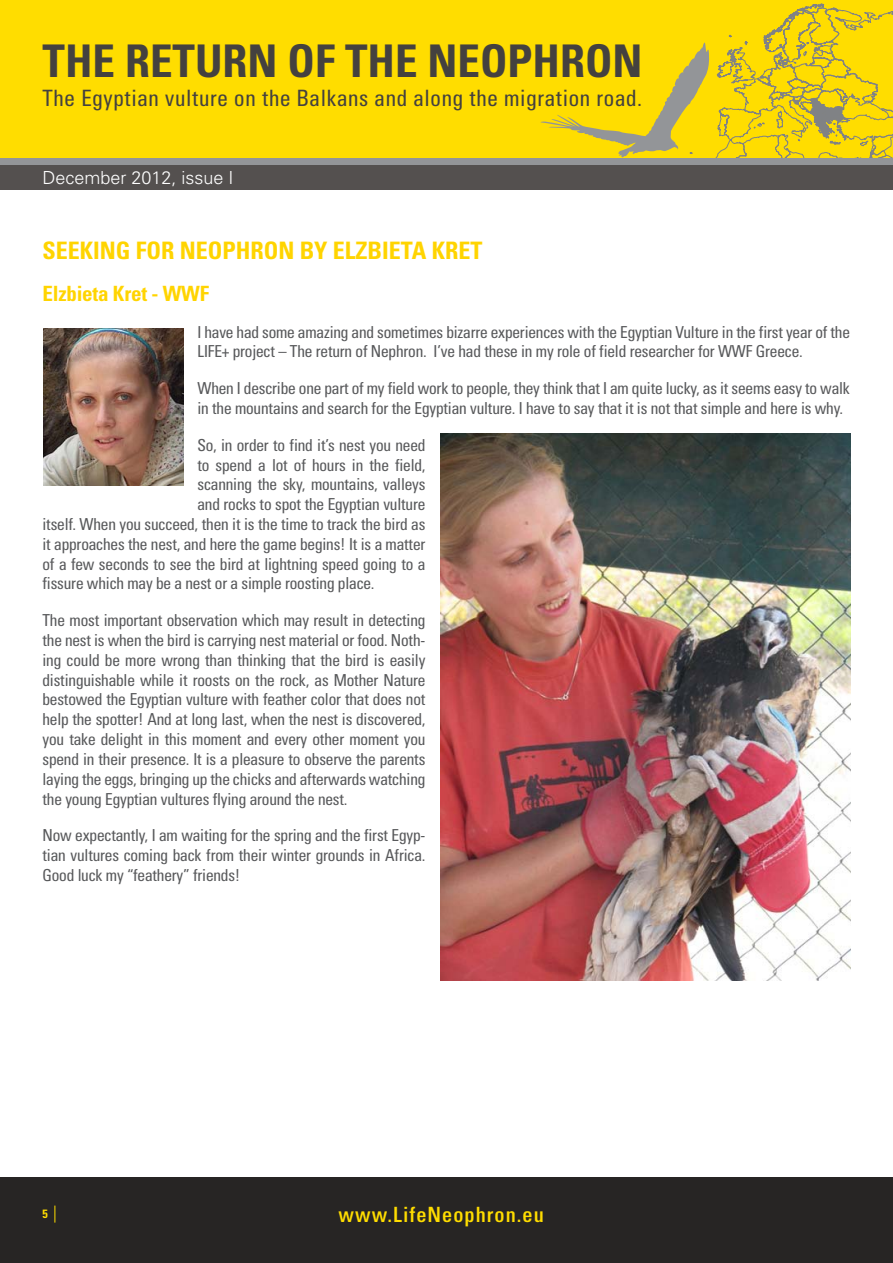
<style>
.page{position:relative;width:893px;height:1263px;background:#fff}
.page>*{position:absolute;margin:0;border:0;box-sizing:border-box;transform-origin:0 0}
.t1{font:700 45px "SP Universus Cond";color:#44413f}
.t2{font:700 24px "SP Universus Cond";color:#ffd400}
.t3{font:22.5px "SP Universus Cond";letter-spacing:.03em;color:#44413f}
.t4{font:600 21px "SP Universus Cond";letter-spacing:.05em;color:#fd0}
.t5{font:700 21px "SP Universus Cond";letter-spacing:-.01em;color:#ffd400}
.t6{font:300 18px "SP Universus";color:#fff}
.t7{font:16.5px/19.8px "SP Universus Cond";letter-spacing:-.01em;color:#58595b}
.t8{font:700 12px "SP Universus Cond";color:#fd0}
</style>
<div class="page">
<div style="left:0;top:0;width:893px;height:190px;background:#fd0"></div>
<div style="left:0;top:1178px;width:893px;height:85px;background:#272524"></div>
<svg style="left:0;top:159px;width:539px;height:7px;background:#8a8b8d"></svg>
<div style="left:0;top:166px;width:893px;height:24px;background:#54504f"></div>
<svg style="left:539px;top:3px;width:354px;height:163px"></svg>
<img style="left:43px;top:328px;width:141px;height:157px">
<img style="left:441px;top:434px;width:409px;height:546px">
<svg style="left:55px;top:1205px;width:1px;height:17px"></svg>
<h1 class="t1" style="left:43px;top:35px;width:602px">THE RETURN OF THE NEOPHRON</h1>
<h3 class="t3" style="left:43px;top:85px;width:601px">The Egyptian vulture on the Balkans and along the migration road.</h3>
<p class="t6" style="left:43px;top:167px;width:193px">December 2012, issue I</p>
<h2 class="t2" style="left:43px;top:236px;width:107px">SEEKING FOR</h2>
<h2 class="t2" style="left:180px;top:236px;width:31px">NEOPHRON</h2>
<h2 class="t2" style="left:300px;top:236px;width:146px">BY ELZBIETA KRET</h2>
<p class="t5" style="left:43px;top:281px;width:168px">ELZBIETA KRET - WWF</p>
<p class="t7" style="left:197px;top:322px;width:654px">I have had some amazing and sometimes bizarre experiences with the Egyptian Vulture in the first year of the<br>LIFE+ project – The return of Nephron. I’ve had these in my role of field researcher for WWF</p>
<p class="t7" style="left:756px;top:342px;width:48px">Greece.</p>
<p class="t7" style="left:197px;top:378px;width:654px">When I describe one part of my field work to people, they think that I am quite lucky, as it seems easy to walk in the mountains and search for the Egyptian vulture. I have to say that it is not that simple and here is why.</p>
<p class="t7" style="left:197px;top:435px;width:230px">So, in order to find it’s nest you need</p>
<p class="t7" style="left:197px;top:455px;width:230px">to spend a lot of hours in the field,</p>
<p class="t7" style="left:197px;top:475px;width:230px">scanning the sky, mountains, valleys</p>
<p class="t7" style="left:197px;top:494px;width:229px">and rocks to spot the Egyptian vulture</p>
<p class="t7" style="left:43px;top:514px;width:384px">itself. When you succeed, then it is the time to track the bird as</p>
<p class="t7" style="left:43px;top:534px;width:384px">it approaches the nest, and here the game begins! It is a matter</p>
<p class="t7" style="left:43px;top:554px;width:384px">of a few seconds to see the bird at lightning speed going to a</p>
<p class="t7" style="left:43px;top:574px;width:333px">fissure which may be a nest or a simple roosting place.</p>
<p class="t7" style="left:43px;top:610px;width:384px;text-align:justify">The most important observation which may result in detecting the nest is when the bird is carrying nest material or food. Noth&shy;ing could be more wrong than thinking that the bird is easily distinguishable while it roosts on the rock, as Mother Nature bestowed the Egyptian vulture with feather color that does not help the spotter! And at long last, when the nest is discovered, you take delight in this moment and every other moment you spend in their presence. It is a pleasure to observe the parents laying the eggs, bringing up the chicks and afterwards watching the young Egyptian vultures flying around the nest.</p>
<p class="t7" style="left:43px;top:825px;width:384px;text-align:justify">Now expectantly, I am waiting for the spring and the first Egyp&shy;tian vultures coming back from their winter grounds in Africa.<br>Good luck my “feathery” friends!</p>
<p class="t8" style="left:43px;top:1207px;width:7px">5</p>
<p class="t4" style="left:338px;top:1202px;width:207px">www.LifeNeophron.eu</p>
</div>
